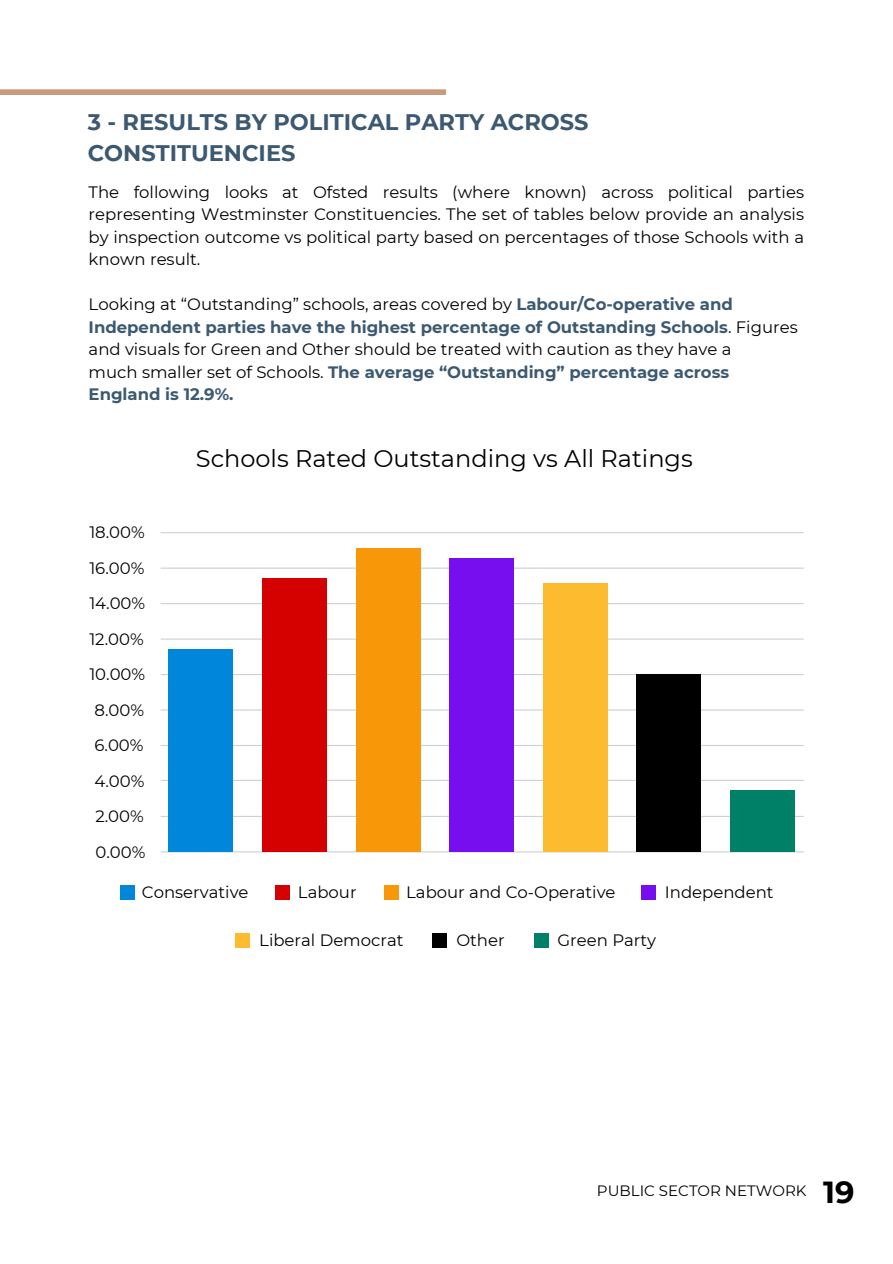
<style>
.page{position:relative;width:893px;height:1264px;background:#fff}
.page>*{position:absolute;margin:0;border:0;box-sizing:border-box;transform-origin:0 0}
.t1{font:700 30.45px "Montserrat";color:#000}
.t2{font:24px "Montserrat";color:#000}
.t3{font:700 22.5px/31.5px "Montserrat";color:#3c5971}
.t4{font:16.5px/22.5px "Montserrat";color:#000;text-align:justify}
.t5{font:700 16.5px "Montserrat";color:#3c5971}
.t6{font:15px "Montserrat";color:#000}
.s1{font-weight:700;color:#3c5971}
.s2{font-weight:400;color:#000}
</style>
<div class="page">
<div style="left:0;top:89px;width:446px;height:6px;background:#c89b7c"></div>
<div style="left:120px;top:884px;width:14px;height:15px;background:#0087dc"></div>
<div style="left:275px;top:884px;width:15px;height:15px;background:#d50000"></div>
<div style="left:384px;top:884px;width:15px;height:15px;background:#f89808"></div>
<div style="left:641px;top:884px;width:15px;height:15px;background:#760eef"></div>
<div style="left:235px;top:933px;width:15px;height:15px;background:#fdbb30"></div>
<div style="left:432px;top:933px;width:15px;height:15px;background:#000"></div>
<div style="left:534px;top:933px;width:14px;height:15px;background:#008066"></div>
<hr style="left:161px;top:532px;width:642px;height:1px;background:#cad1d8">
<hr style="left:161px;top:567px;width:642px;height:1px;background:#cad1d8">
<hr style="left:161px;top:603px;width:642px;height:1px;background:#cad1d8">
<hr style="left:161px;top:674px;width:642px;height:1px;background:#cad1d8">
<hr style="left:161px;top:709px;width:642px;height:1px;background:#cad1d8">
<hr style="left:161px;top:638px;width:642px;height:1px;background:#cad1d8">
<hr style="left:161px;top:745px;width:642px;height:1px;background:#cad1d8">
<hr style="left:161px;top:815px;width:642px;height:2px;background:#cad1d8">
<hr style="left:161px;top:851px;width:642px;height:1px;background:#cad1d8">
<hr style="left:161px;top:779px;width:643px;height:2px;background:#cad1d8">
<div style="left:168px;top:649px;width:65px;height:202px;background:#0087dc"></div>
<div style="left:262px;top:578px;width:64px;height:273px;background:#d50000"></div>
<div style="left:356px;top:548px;width:64px;height:303px;background:#f89808"></div>
<div style="left:449px;top:558px;width:64px;height:293px;background:#760eef"></div>
<div style="left:543px;top:584px;width:64px;height:267px;background:#fdbb30"></div>
<div style="left:636px;top:674px;width:65px;height:177px;background:#000"></div>
<div style="left:730px;top:790px;width:64px;height:61px;background:#008066"></div>
<p class="t3" style="left:88px;top:106px;width:502px">3 - RESULTS BY POLITICAL PARTY ACROSS<br>CONSTITUENCIES</p>
<p class="t4" style="left:89px;top:181px;width:717px">The following looks at Ofsted results (where known) across political parties representing Westminster Constituencies. The set of tables below provide an analysis by inspection outcome vs political party based on percentages of those Schools with a known result.</p>
<p class="t4" style="left:89px;top:293px;width:645px">Looking at “Outstanding” schools, areas covered by <span class="s1">Labour/Co-operative and</span></p>
<p class="t5" style="left:89px;top:317px;width:710px">Independent parties have the highest percentage of Outstanding Schools<span class="s2">. Figures</span></p>
<p class="t4" style="left:89px;top:338px;width:644px">and visuals for Green and Other should be treated with caution as they have a</p>
<p class="t5" style="left:89px;top:362px;width:642px"><span class="s2">much smaller set of Schools.</span> The average “Outstanding” percentage across</p>
<p class="t5" style="left:89px;top:384px;width:146px">England is 12.9%.</p>
<p class="t4" style="left:89px;top:521px;width:57px">18.00%</p>
<p class="t4" style="left:89px;top:556px;width:56px">16.00%</p>
<p class="t4" style="left:89px;top:592px;width:57px">14.00%</p>
<p class="t4" style="left:89px;top:627px;width:56px">12.00%</p>
<p class="t4" style="left:89px;top:663px;width:57px">10.00%</p>
<p class="t4" style="left:94px;top:698px;width:51px">8.00%</p>
<p class="t4" style="left:94px;top:734px;width:51px">6.00%</p>
<p class="t4" style="left:94px;top:769px;width:51px">4.00%</p>
<p class="t4" style="left:95px;top:804px;width:50px">2.00%</p>
<p class="t4" style="left:95px;top:840px;width:51px">0.00%</p>
<p class="t2" style="left:196px;top:444px;width:498px">Schools Rated Outstanding vs All Ratings</p>
<h1 class="t4" style="left:142px;top:880px;width:108px">Conservative</h1>
<p class="t4" style="left:298px;top:880px;width:60px">Labour</p>
<p class="t4" style="left:406px;top:880px;width:211px">Labour and Co-Operative</p>
<p class="t4" style="left:665px;top:880px;width:110px">Independent</p>
<p class="t4" style="left:259px;top:928px;width:146px">Liberal Democrat</p>
<p class="t4" style="left:456px;top:928px;width:50px">Other</p>
<p class="t4" style="left:557px;top:928px;width:100px">Green Party</p>
<p class="t6" style="left:597px;top:1181px;width:211px">PUBLIC SECTOR NETWORK</p>
<p class="t1" style="left:823px;top:1173px;width:33px">19</p>
</div>
